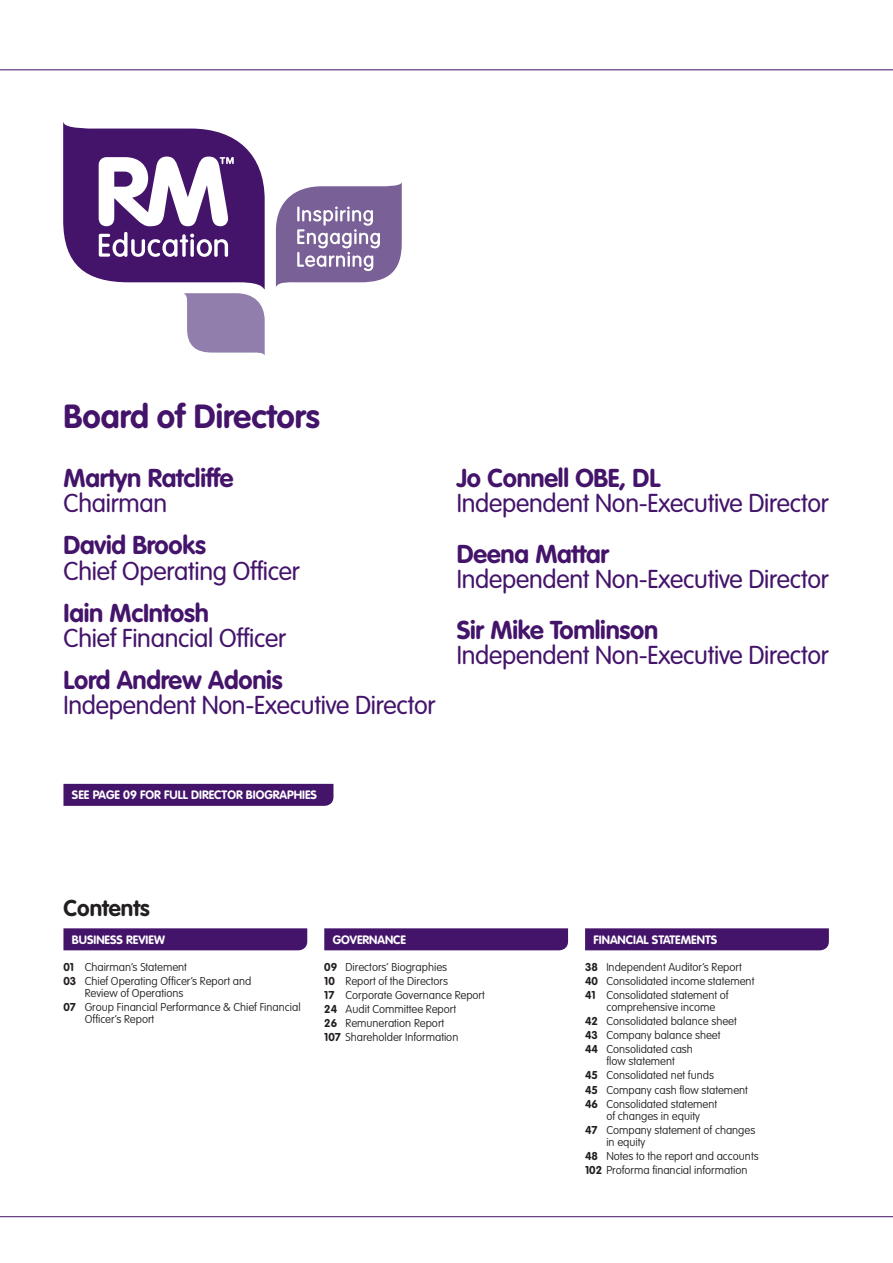
<style>
.page{position:relative;width:893px;height:1263px;background:#fff}
.page>*{position:absolute;margin:0;border:0;box-sizing:border-box;transform-origin:0 0}
.headingLevelOne{font:700 33px "VAG Rounded Std";color:#44146b}
.Body{font:300 25.5px "VAG Rounded Std";letter-spacing:-.01em;color:#44146b}
.Body-2{font:700 25.5px "VAG Rounded Std";letter-spacing:-.01em;color:#44146b}
.t1{font:700 22.5px "VAG Rounded Std";color:#231f20}
.Body-3{font:700 12px "VAG Rounded Std";color:#fff}
.t2{font:100 11.25px/12px "VAG Rounded Std";color:#231f20}
.s1{font-weight:700}
</style>
<div class="page">
<svg style="left:63px;top:216px;width:202px;height:139px"></svg>
<svg style="left:276px;top:216px;width:126px;height:71px"></svg>
<div style="left:63px;top:928px;width:244px;height:22px;background:#44146b"></div>
<div style="left:324px;top:928px;width:244px;height:22px;background:#44146b"></div>
<div style="left:585px;top:928px;width:244px;height:22px;background:#44146b"></div>
<div style="left:63px;top:784px;width:270px;height:22px;background:#44146b"></div>
<svg style="left:0;top:69px;width:893px;height:147px"></svg>
<p class="headingLevelOne" style="left:63px;top:397px;width:258px">Board of Directors</p>
<p class="Body-2" style="left:63px;top:463px;width:172px">Martyn Ratcliffe</p>
<p class="Body" style="left:63px;top:489px;width:105px">Chairman</p>
<p class="Body-2" style="left:63px;top:530px;width:144px">David Brooks</p>
<p class="Body" style="left:63px;top:556px;width:238px">Chief Operating Officer</p>
<p class="Body-2" style="left:63px;top:598px;width:147px">Iain McIntosh</p>
<p class="Body" style="left:63px;top:623px;width:224px">Chief Financial Officer</p>
<p class="Body-2" style="left:63px;top:665px;width:221px">Lord Andrew Adonis</p>
<p class="Body" style="left:63px;top:690px;width:374px">Independent Non-Executive Director</p>
<p class="Body-2" style="left:457px;top:463px;width:205px">Jo Connell OBE, DL</p>
<p class="Body" style="left:457px;top:489px;width:374px">Independent Non-Executive Director</p>
<p class="Body-2" style="left:457px;top:539px;width:154px">Deena Mattar</p>
<p class="Body" style="left:457px;top:564px;width:374px">Independent Non-Executive Director</p>
<p class="Body-2" style="left:457px;top:615px;width:203px">Sir Mike Tomlinson</p>
<p class="Body" style="left:457px;top:640px;width:374px">Independent Non-Executive Director</p>
<p class="Body-3" style="left:72px;top:788px;width:247px">SEE PAGE 09 FOR FULL DIRECTOR BIOGRAPHIES</p>
<p class="t1" style="left:63px;top:895px;width:88px">Contents</p>
<p class="Body-3" style="left:72px;top:933px;width:94px">BUSINESS REVIEW</p>
<p class="Body-3" style="left:333px;top:933px;width:75px">GOVERNANCE</p>
<p class="Body-3" style="left:594px;top:933px;width:125px">FINANCIAL STATEMENTS</p>
<p class="t2" style="left:63px;top:961px;width:125px"><span class="s1">01</span> Chairman’s Statement</p>
<p class="t2" style="left:85px;top:975px;width:168px;text-indent:-21px"><span class="s1">03</span> Chief Operating Officer’s Report and<br>Review of Operations</p>
<p class="t2" style="left:85px;top:1001px;width:217px;text-indent:-21px"><span class="s1">07</span> Group Financial Performance &amp; Chief Financial<br>Officer’s Report</p>
<p class="t2" style="left:324px;top:961px;width:124px"><span class="s1">09</span> Directors’ Biographies</p>
<p class="t2" style="left:324px;top:975px;width:125px"><span class="s1">10</span> Report of the Directors</p>
<p class="t2" style="left:324px;top:989px;width:162px"><span class="s1">17</span> Corporate Governance Report</p>
<p class="t2" style="left:324px;top:1003px;width:133px"><span class="s1">24</span> Audit Committee Report</p>
<p class="t2" style="left:324px;top:1018px;width:121px"><span class="s1">26</span> Remuneration Report</p>
<p class="t2" style="left:324px;top:1032px;width:136px"><span class="s1">107</span> Shareholder Information</p>
<p class="t2" style="left:585px;top:961px;width:158px"><span class="s1">38</span> Independent Auditor’s Report</p>
<p class="t2" style="left:585px;top:975px;width:171px"><span class="s1">40</span> Consolidated income statement</p>
<p class="t2" style="left:606px;top:989px;width:124px;text-indent:-21px"><span class="s1">41</span> Consolidated statement of comprehensive income</p>
<p class="t2" style="left:585px;top:1015px;width:153px"><span class="s1">42</span> Consolidated balance sheet</p>
<p class="t2" style="left:585px;top:1030px;width:137px"><span class="s1">43</span> Company balance sheet</p>
<p class="t2" style="left:585px;top:1044px;width:109px;text-align:center"><span class="s1">44</span> Consolidated cash flow statement</p>
<p class="t2" style="left:585px;top:1070px;width:130px"><span class="s1">45</span> Consolidated net funds</p>
<p class="t2" style="left:585px;top:1084px;width:164px"><span class="s1">45</span> Company cash flow statement</p>
<p class="t2" style="left:585px;top:1098px;width:134px;text-align:center"><span class="s1">46</span> Consolidated statement of changes in equity</p>
<p class="t2" style="left:606px;top:1124px;width:151px;text-indent:-21px"><span class="s1">47</span> Company statement of changes in equity</p>
<p class="t2" style="left:585px;top:1150px;width:175px"><span class="s1">48</span> Notes to the report and accounts</p>
<p class="t2" style="left:585px;top:1164px;width:164px"><span class="s1">102</span> Proforma financial information</p>
</div>
